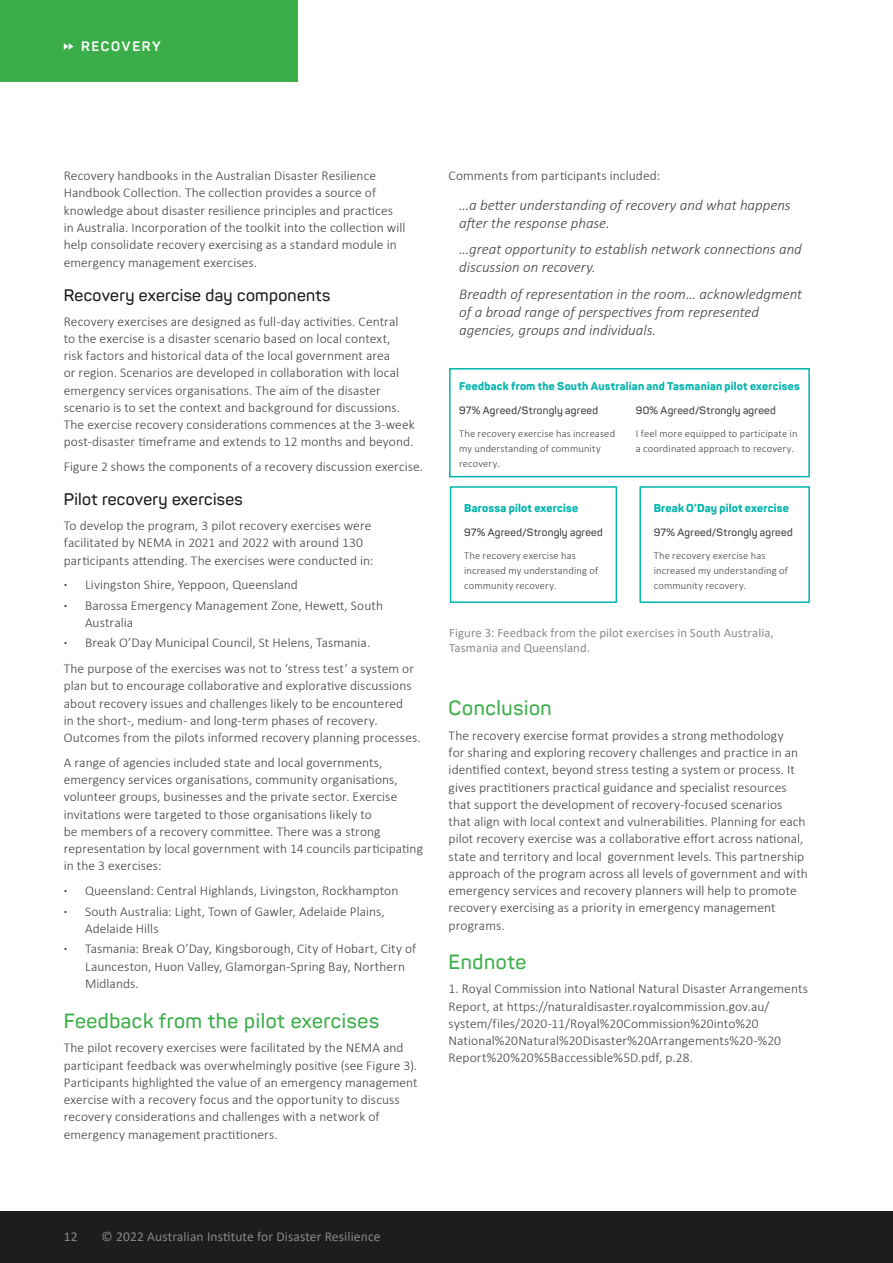
<style>
.page{position:relative;width:893px;height:1263px;background:#fff}
.page>*{position:absolute;margin:0;border:0;box-sizing:border-box;transform-origin:0 0}
.t1{font:600 20.25px "Panton";letter-spacing:.03em;color:#3cae49}
.t2{font:600 16.5px "Panton";letter-spacing:.02em;color:#1d1d1f}
.t3{font:italic 300 15px/18px "Calibri";color:#414042}
.t4{font:300 13.5px/17.2px "Calibri";letter-spacing:.005em;color:#414042}
.t5{font:13.5px "Calibri";letter-spacing:.01em;color:#868788}
.t6{font:700 13.5px "Panton";letter-spacing:.11em;color:#fff}
.t7{font:12.75px/15px "Calibri";letter-spacing:.01em;color:#8a8c8e}
.t8{font:800 11.25px "Panton";letter-spacing:.015em;color:#00b5ad}
.t9{font:800 11.1px "Panton";letter-spacing:.02em;color:#00b5ad}
.t10{font:300 10.5px/15px "Calibri";letter-spacing:.015em;color:#414042}
.t11{font:600 10.5px "Panton";letter-spacing:.025em;color:#414042}
.s1{font-weight:700}
</style>
<div class="page">
<div style="left:0;top:1212px;width:893px;height:51px;background:#1d1d1f"></div>
<svg style="left:449px;top:368px;width:361px;height:110px"></svg>
<div style="left:450px;top:486px;width:167px;height:117px;border:2px solid #00b5ad"></div>
<div style="left:639px;top:486px;width:171px;height:117px;border:2px solid #00b5ad"></div>
<div style="left:0;top:0;width:298px;height:81px;background:#3cae49"></div>
<svg style="left:64px;top:43px;width:9px;height:7px"></svg>
<p class="t6" style="left:81px;top:38px;width:131px">N WS AND VIEWS</p>
<p class="t6" style="left:81px;top:38px;width:81px">RECOVERY</p>
<p class="t4" style="left:64px;top:167px;width:343px">Recovery handbooks in the Australian Disaster Resilience Handbook Collection. The collection provides a source of knowledge about disaster resilience principles and practices in Australia. Incorporation of the toolkit into the collection will help consolidate recovery exercising as a standard module in emergency management exercises.</p>
<p class="t2" style="left:64px;top:285px;width:268px">Recovery exercise day components</p>
<p class="t4" style="left:64px;top:312px;width:352px">Recovery exercises are designed as full-day activities. Central<br>to the exercise is a disaster scenario based on local context,<br>risk factors and historical data of the local government area<br>or region. Scenarios are developed in collaboration with local emergency services organisations. The aim of the disaster scenario is to set the context and background for discussions.<br>The exercise recovery considerations commences at the 3-week post-disaster timeframe and extends to 12 months and beyond.</p>
<p class="t4" style="left:64px;top:458px;width:361px">Figure 2 shows the components of a recovery discussion exercise.</p>
<p class="t2" style="left:64px;top:489px;width:181px">Pilot recovery exercises</p>
<p class="t4" style="left:64px;top:517px;width:311px">To develop the program, 3 pilot recovery exercises were facilitated by NEMA in 2021 and 2022 with around 130 participants attending. The exercises were conducted in:</p>
<p class="t4" style="left:64px;top:574px;width:321px;line-height:20.4px"><span class="s1">·</span> Livingston Shire, Yeppoon, Queensland<br><span class="s1">·</span> Barossa Emergency Management Zone, Hewett, South</p>
<p class="t4" style="left:64px;top:612px;width:308px;line-height:20.4px;text-indent:21px">Australia<br><span class="s1">·</span> Break O’Day Municipal Council, St Helens, Tasmania.</p>
<p class="t4" style="left:64px;top:660px;width:358px">The purpose of the exercises was not to ‘stress test’ a system or plan but to encourage collaborative and explorative discussions about recovery issues and challenges likely to be encountered<br>in the short-, medium- and long-term phases of recovery.<br>Outcomes from the pilots informed recovery planning processes.</p>
<p class="t4" style="left:64px;top:754px;width:361px">A range of agencies included state and local governments, emergency services organisations, community organisations, volunteer groups, businesses and the private sector. Exercise invitations were targeted to those organisations likely to<br>be members of a recovery committee. There was a strong representation by local government with 14 councils participating in the 3 exercises:</p>
<p class="t4" style="left:64px;top:880px;width:336px;line-height:20.4px"><span class="s1">·</span> Queensland: Central Highlands, Livingston, Rockhampton <span class="s1">·</span> South Australia: Light, Town of Gawler, Adelaide Plains,</p>
<p class="t4" style="left:64px;top:918px;width:354px;line-height:20.4px;text-indent:21px">Adelaide Hills<br><span class="s1">·</span> Tasmania: Break O’Day, Kingsborough, City of Hobart, City of</p>
<p class="t4" style="left:85px;top:957px;width:321px">Launceston, Huon Valley, Glamorgan-Spring Bay, Northern<br>Midlands.</p>
<h1 class="t1" style="left:64px;top:1008px;width:317px">Feedback from the pilot exercises</h1>
<p class="t4" style="left:64px;top:1039px;width:355px">The pilot recovery exercises were facilitated by the NEMA and participant feedback was overwhelmingly positive (see Figure 3).<br>Participants highlighted the value of an emergency management exercise with a recovery focus and the opportunity to discuss recovery considerations and challenges with a network of emergency management practitioners.</p>
<p class="t4" style="left:449px;top:167px;width:213px">Comments from participants included:</p>
<p class="t3" style="left:459px;top:196px;width:333px">…a better understanding of recovery and what happens after the response phase.</p>
<p class="t3" style="left:459px;top:240px;width:344px">…great opportunity to establish network connections and discussion on recovery.</p>
<p class="t3" style="left:459px;top:285px;width:344px">Breadth of representation in the room… acknowledgment of a broad range of perspectives from represented agencies, groups and individuals.</p>
<p class="t9" style="left:459px;top:379px;width:342px">Feedback from the South Australian and Tasmanian pilot exercises</p>
<p class="t11" style="left:459px;top:404px;width:140px">97% Agreed/Strongly agreed</p>
<p class="t10" style="left:459px;top:426px;width:158px">The recovery exercise has increased my understanding of community recovery.</p>
<p class="t11" style="left:636px;top:404px;width:141px">90% Agreed/Strongly agreed</p>
<p class="t10" style="left:636px;top:426px;width:163px">I feel more equipped to participate in a coordinated approach to recovery.</p>
<p class="t8" style="left:654px;top:500px;width:137px">Break O’Day pilot exercise</p>
<p class="t11" style="left:654px;top:526px;width:140px">97% Agreed/Strongly agreed</p>
<p class="t10" style="left:654px;top:548px;width:136px">The recovery exercise has increased my understanding of community recovery.</p>
<p class="t7" style="left:449px;top:625px;width:326px">Figure 3: Feedback from the pilot exercises in South Australia,<br>Tasmania and Queensland.</p>
<p class="t8" style="left:464px;top:500px;width:116px">Barossa pilot exercise</p>
<p class="t11" style="left:464px;top:526px;width:140px">97% Agreed/Strongly agreed</p>
<p class="t10" style="left:464px;top:548px;width:136px">The recovery exercise has increased my understanding of community recovery.</p>
<h1 class="t1" style="left:449px;top:695px;width:105px">Conclusion</h1>
<p class="t4" style="left:449px;top:727px;width:361px">The recovery exercise format provides a strong methodology<br>for sharing and exploring recovery challenges and practice in an identified context, beyond stress testing a system or process. It gives practitioners practical guidance and specialist resources that support the development of recovery-focused scenarios that align with local context and vulnerabilities. Planning for each pilot recovery exercise was a collaborative effort across national, state and territory and local government levels. This partnership approach of the program across all levels of government and with emergency services and recovery planners will help to promote recovery exercising as a priority in emergency management programs.</p>
<h1 class="t1" style="left:449px;top:949px;width:79px">Endnote</h1>
<p class="t4" style="left:449px;top:980px;width:361px">1. Royal Commission into National Natural Disaster Arrangements Report, at https://naturaldisaster.royalcommission.gov.au/ system/files/2020-11/Royal%20Commission%20into%20<br>National%20Natural%20Disaster%20Arrangements%20-%20<br>Report%20%20%5Baccessible%5D.pdf, p.28.</p>
<p class="t5" style="left:64px;top:1227px;width:15px">12</p>
<p class="t5" style="left:102px;top:1227px;width:280px">© 2022 Australian Institute for Disaster Resilience</p>
</div>
